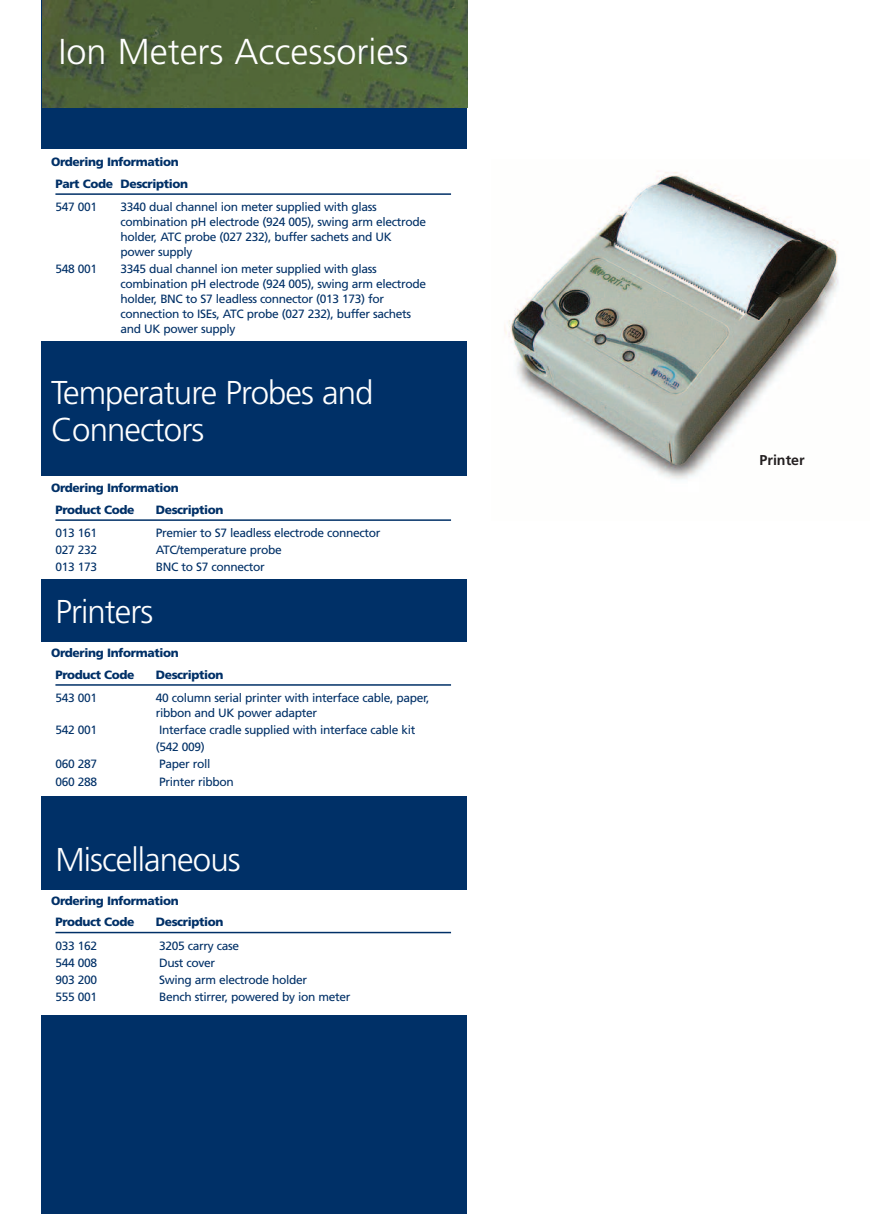
<style>
.page{position:relative;width:893px;height:1214px;background:#fff}
.page>*{position:absolute;margin:0;border:0;box-sizing:border-box;transform-origin:0 0}
.t1{font:300 36px "Frutiger";color:#fff}
.t2{font:300 33px/36.6px "Frutiger";letter-spacing:-.03em;color:#fff}
.t3{font:700 14.25px "Frutiger";color:#231f20}
.t4{font:12px/15px "Frutiger";letter-spacing:-.03em;color:#003067}
.t5{font:900 12px/21.5px "Frutiger";letter-spacing:-.03em;color:#003067}
</style>
<div class="page">
<div style="left:42px;top:0;width:425px;height:1214px;background:#003067"></div>
<div style="left:29px;top:150px;width:445px;height:191px;background:#fff"></div>
<img style="left:43px;top:1px;width:425px;height:107px">
<div style="left:29px;top:476px;width:445px;height:103px;background:#fff"></div>
<div style="left:29px;top:642px;width:445px;height:154px;background:#fff"></div>
<div style="left:29px;top:890px;width:445px;height:125px;background:#fff"></div>
<hr style="left:55px;top:193px;width:396px;height:2px;background:#003067">
<hr style="left:55px;top:519px;width:396px;height:2px;background:#003067">
<hr style="left:55px;top:684px;width:396px;height:1px;background:#003067">
<hr style="left:55px;top:931px;width:396px;height:2px;background:#003067">
<img style="left:504px;top:171px;width:335px;height:309px">
<h1 class="t1" style="left:59px;top:37px;width:351px">Ion Meters Accessories</h1>
<p class="t5" style="left:55px;top:152px;width:134px;text-indent:-4px">Ordering Information<br>Part Code Description</p>
<p class="t4" style="left:55px;top:200px;width:43px">547 001</p>
<p class="t4" style="left:120px;top:200px;width:307px">3340 dual channel ion meter supplied with glass combination pH electrode (924 005), swing arm electrode holder, ATC probe (027 232), buffer sachets and UK power supply</p>
<p class="t4" style="left:55px;top:263px;width:43px">548 001</p>
<p class="t4" style="left:120px;top:263px;width:307px">3345 dual channel ion meter supplied with glass combination pH electrode (924 005), swing arm electrode holder, BNC to S7 leadless connector (013 173) for connection to ISEs, ATC probe (027 232), buffer sachets and UK power supply</p>
<h2 class="t2" style="left:51px;top:377px;width:324px">Temperature Probes and<br>Connectors</h2>
<p class="t5" style="left:55px;top:478px;width:125px;text-indent:-4px">Ordering Information<br>Product Code</p>
<p class="t5" style="left:156px;top:500px;width:69px">Description</p>
<p class="t4" style="left:55px;top:526px;width:43px">013 161</p>
<p class="t4" style="left:156px;top:526px;width:226px">Premier to S7 leadless electrode connector</p>
<p class="t4" style="left:55px;top:543px;width:43px">027 232</p>
<p class="t4" style="left:156px;top:543px;width:128px">ATC/temperature probe</p>
<p class="t4" style="left:55px;top:561px;width:43px">013 173</p>
<p class="t4" style="left:156px;top:561px;width:110px">BNC to S7 connector</p>
<h2 class="t2" style="left:55px;top:595px;width:100px">Printers</h2>
<p class="t5" style="left:55px;top:643px;width:125px;text-indent:-4px">Ordering Information<br>Product Code</p>
<p class="t5" style="left:156px;top:664px;width:69px">Description</p>
<p class="t4" style="left:55px;top:691px;width:43px">543 001</p>
<p class="t4" style="left:156px;top:691px;width:275px">40 column serial printer with interface cable, paper, ribbon and UK power adapter</p>
<p class="t4" style="left:55px;top:723px;width:43px">542 001</p>
<p class="t4" style="left:156px;top:722px;width:261px;line-height:17.1px">Interface cradle supplied with interface cable kit (542 009)</p>
<p class="t4" style="left:55px;top:757px;width:43px">060 287</p>
<p class="t4" style="left:159px;top:757px;width:53px">Paper roll</p>
<p class="t4" style="left:55px;top:775px;width:43px">060 288</p>
<p class="t4" style="left:159px;top:775px;width:76px">Printer ribbon</p>
<h2 class="t2" style="left:55px;top:844px;width:187px">Miscellaneous</h2>
<p class="t5" style="left:55px;top:890px;width:125px;text-indent:-4px">Ordering Information<br>Product Code</p>
<p class="t5" style="left:156px;top:912px;width:69px">Description</p>
<p class="t4" style="left:55px;top:939px;width:43px">033 162</p>
<p class="t4" style="left:159px;top:939px;width:82px">3205 carry case</p>
<p class="t4" style="left:55px;top:956px;width:43px">544 008</p>
<p class="t4" style="left:159px;top:956px;width:57px">Dust cover</p>
<p class="t4" style="left:55px;top:973px;width:43px">903 200</p>
<p class="t4" style="left:159px;top:973px;width:149px">Swing arm electrode holder</p>
<p class="t4" style="left:55px;top:990px;width:43px">555 001</p>
<p class="t4" style="left:159px;top:990px;width:193px">Bench stirrer, powered by ion meter</p>
<p class="t3" style="left:759px;top:454px;width:47px">Printer</p>
</div>
